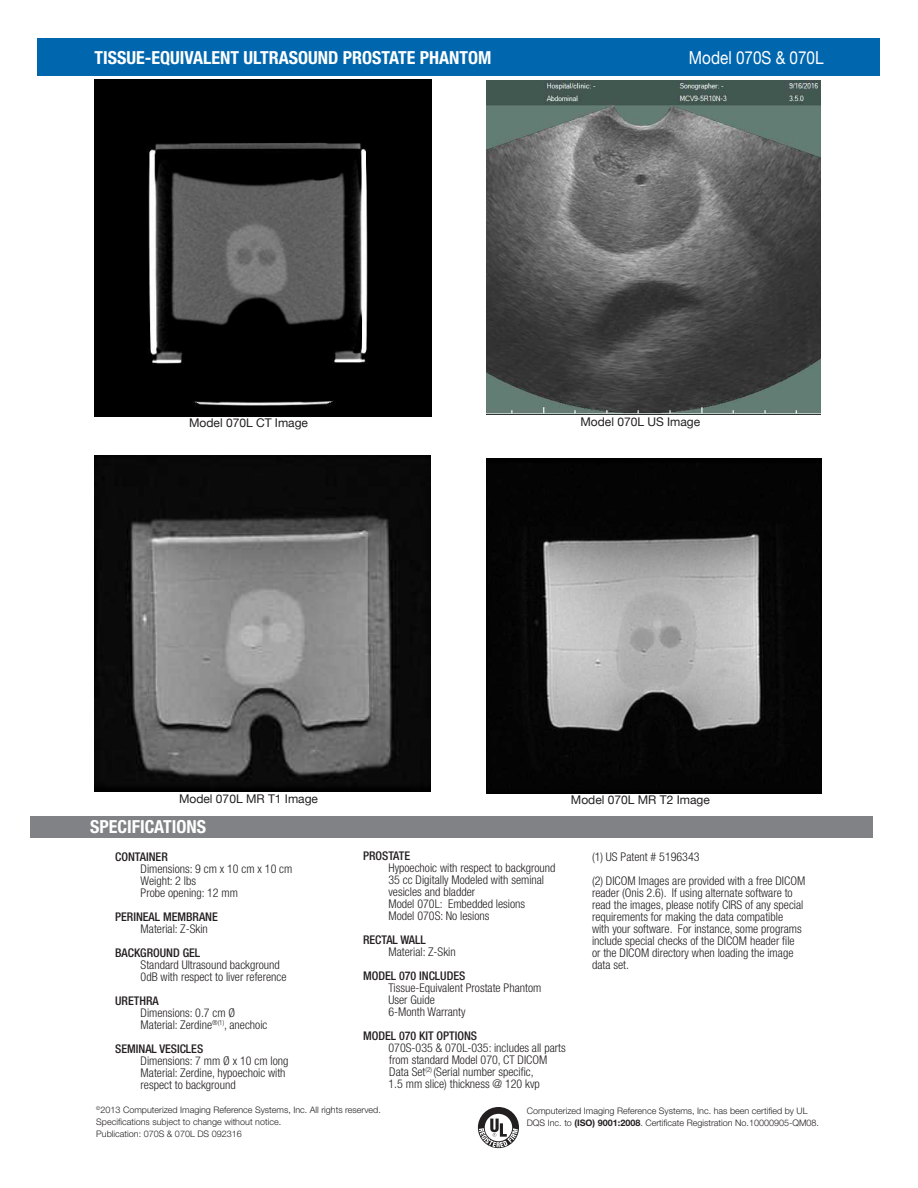
<style>
.page{position:relative;width:918px;height:1188px;background:#fff}
.page>*{position:absolute;margin:0;border:0;box-sizing:border-box;transform-origin:0 0}
.B_Feature_Bene_Head{font:700 condensed 18px "Helvetica Neue";color:#fff}
.B_Feature_Bene_Head-2{font:18px "Helvetica Neue";color:#fff;scale:.85 1}
.A_Sub-Head_Bold_Cond{font:700 condensed 18px "Helvetica Neue";color:#fff}
.Data_UG1{font:300 condensed 12px/12px "Helvetica Neue";color:#231f20}
.Helvetica_6_7{font:12px "Helvetica Neue";color:#231f20}
.Data_UG1-2{font:500 condensed 12px/12px "Helvetica Neue";color:#231f20}
.B_Main_Text_HN45_9_1{font:300 9px/12px "Helvetica Neue";color:#231f20}
.s1{font-weight:500}
.s2{font-weight:300}
.s3{font-weight:700}
</style>
<div class="page">
<svg style="left:478px;top:1107px;width:41px;height:41px"></svg>
<div style="left:37px;top:38px;width:842px;height:38px;background:#0067af"></div>
<div style="left:30px;top:816px;width:843px;height:22px;background:#808285"></div>
<img style="left:94px;top:79px;width:337px;height:337px">
<img style="left:95px;top:456px;width:335px;height:336px">
<img style="left:486px;top:458px;width:336px;height:336px">
<img style="left:486px;top:81px;width:335px;height:334px">
<p class="B_Feature_Bene_Head" style="left:94px;top:47px;width:398px">TISSUE-EQUIVALENT ULTRASOUND PROSTATE PHANTOM</p>
<p class="B_Feature_Bene_Head-2" style="left:689px;top:47px;width:160px">Model 070S &amp; 070L</p>
<p class="Helvetica_6_7" style="left:189px;top:414px;width:120px">Model 070L CT Image</p>
<p class="Helvetica_6_7" style="left:580px;top:413px;width:121px">Model 070L US Image</p>
<p class="Helvetica_6_7" style="left:179px;top:790px;width:140px">Model 070L MR T1 Image</p>
<p class="Helvetica_6_7" style="left:571px;top:791px;width:140px">Model 070L MR T2 Image</p>
<p class="A_Sub-Head_Bold_Cond" style="left:90px;top:816px;width:117px">SPECIFICATIONS</p>
<p class="Data_UG1" style="left:141px;top:850px;width:153px;text-indent:-26px"><span class="s1">CONTAINER<br></span>Dimensions: 9 cm x 10 cm x 10 cm</p>
<p class="Data_UG1" style="left:141px;top:874px;width:99px">Weight: 2 lbs<br>Probe opening: 12 mm</p>
<p class="Data_UG1-2" style="left:141px;top:910px;width:79px;text-indent:-26px">PERINEAL MEMBRANE<br><span class="s2">Material: Z-Skin</span></p>
<p class="Data_UG1" style="left:141px;top:946px;width:141px;text-indent:-26px"><span class="s1">BACKGROUND GEL<br></span>Standard Ultrasound background</p>
<p class="Data_UG1" style="left:141px;top:970px;width:147px">0dB with respect to liver reference</p>
<p class="Data_UG1" style="left:141px;top:994px;width:128px;text-indent:-26px"><span class="s1">URETHRA<br></span>Dimensions: 0.7 cm Ø<br>Material: Zerdine<sup>®(1)</sup>, anechoic</p>
<p class="Data_UG1" style="left:141px;top:1042px;width:149px;text-indent:-26px"><span class="s1">SEMINAL VESICLES<br></span>Dimensions: 7 mm Ø x 10 cm long<br>Material: Zerdine, hypoechoic with respect to background</p>
<p class="Data_UG1-2" style="left:363px;top:850px;width:49px">PROSTATE</p>
<p class="Data_UG1" style="left:389px;top:862px;width:169px">Hypoechoic with respect to background</p>
<p class="Data_UG1" style="left:389px;top:874px;width:157px">35 cc Digitally Modeled with seminal vesicles and bladder</p>
<p class="Data_UG1" style="left:389px;top:898px;width:138px">Model 070L: Embedded lesions</p>
<p class="Data_UG1" style="left:363px;top:904px;width:128px;line-height:24px;text-indent:25px">Model 070S: No lesions<br><span class="s1">RECTAL WALL</span></p>
<p class="Data_UG1" style="left:389px;top:946px;width:69px">Material: Z-Skin</p>
<p class="Data_UG1" style="left:389px;top:970px;width:154px;text-indent:-25px"><span class="s1">MODEL 070 INCLUDES<br></span>Tissue-Equivalent Prostate Phantom</p>
<p class="Data_UG1" style="left:389px;top:994px;width:48px">User Guide</p>
<p class="Data_UG1" style="left:389px;top:1006px;width:79px">6-Month Warranty</p>
<p class="Data_UG1-2" style="left:363px;top:1030px;width:116px">MODEL 070 KIT OPTIONS</p>
<p class="Data_UG1" style="left:389px;top:1042px;width:179px">070S-035 &amp; 070L-035: includes all parts</p>
<p class="Data_UG1" style="left:389px;top:1054px;width:160px">from standard Model 070, CT DICOM</p>
<p class="Data_UG1" style="left:389px;top:1066px;width:153px">Data Set<sup>(2)</sup> (Serial number specific,<br>1.5 mm slice) thickness @ 120 kvp</p>
<p class="Data_UG1" style="left:592px;top:850px;width:109px">(1) US Patent # 5196343</p>
<p class="Data_UG1" style="left:592px;top:874px;width:215px">(2) DICOM Images are provided with a free DICOM reader (Onis 2.6). If using alternate software to read the images, please notify CIRS of any special requirements for making the data compatible<br>with your software. For instance, some programs include special checks of the DICOM header file or the DICOM directory when loading the image data set.</p>
<p class="B_Main_Text_HN45_9_1" style="left:96px;top:1103px;width:286px"><sup>©</sup>2013 Computerized Imaging Reference Systems, Inc. All rights reserved.<br>Specifications subject to change without notice.<br>Publication: 070S &amp; 070L DS 092316</p>
<p class="B_Main_Text_HN45_9_1" style="left:527px;top:1105px;width:294px">Computerized Imaging Reference Systems, Inc. has been certified by UL<br>DQS Inc. to <span class="s3">(ISO) 9001:2008</span>. Certificate Registration No.10000905-QM08.</p>
</div>
